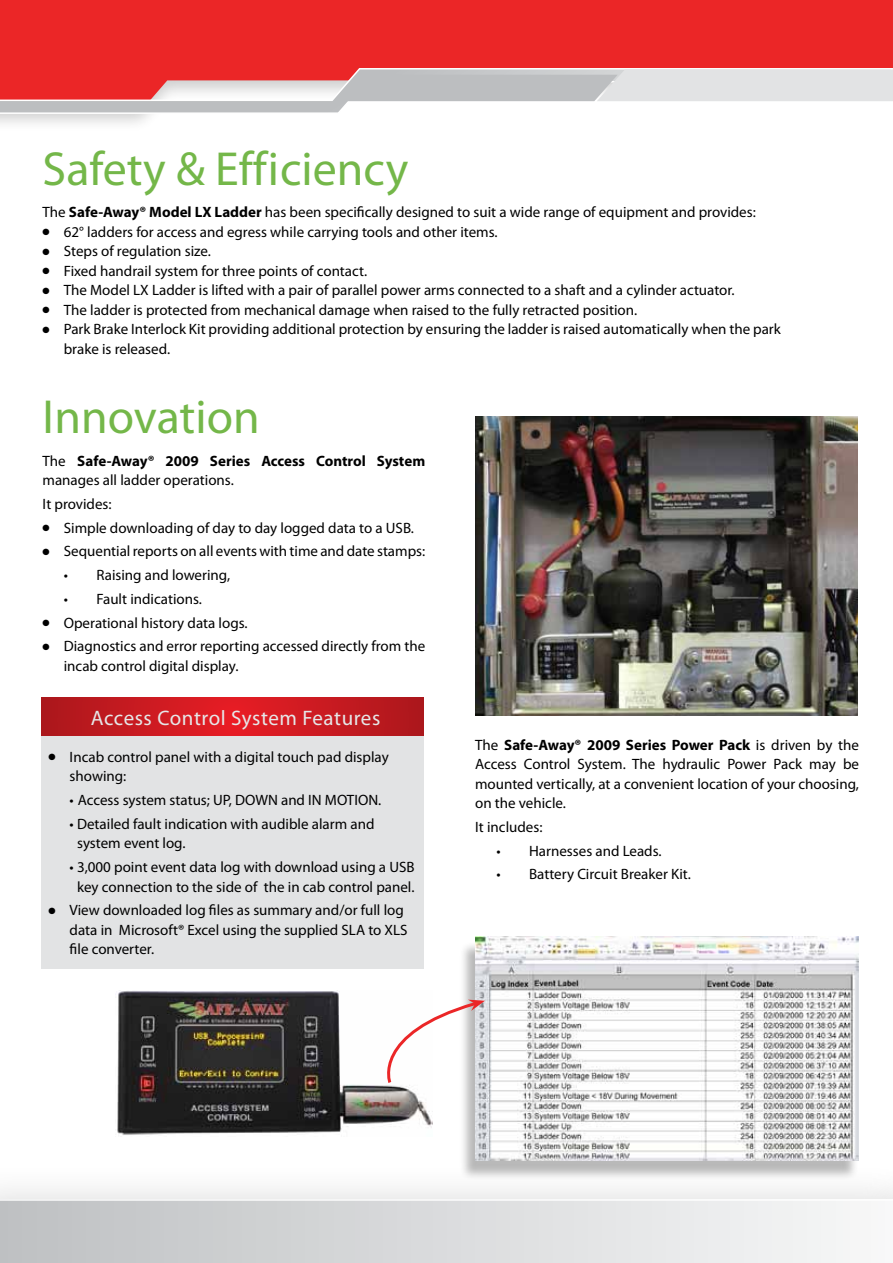
<style>
.page{position:relative;width:893px;height:1263px;background:#fff}
.page>*{position:absolute;margin:0;border:0;box-sizing:border-box;transform-origin:0 0}
.t1{font:48px "Myriad Pro";color:#74b749}
.t2{font:21px "Myriad Pro";letter-spacing:.02em;color:#e6e7e8}
.t3{font:15px/19.5px "Myriad Pro";color:#000}
.t4{font:700 15px/19.5px "Myriad Pro";color:#000}
.s1{font-weight:700}
.s2{font-weight:400}
</style>
<div class="page">
<div style="left:0;top:0;width:893px;height:132px;background:#000;opacity:.2"></div>
<div style="left:0;top:0;width:893px;height:67px;background:#eb2627"></div>
<div style="left:0;top:1161px;width:893px;height:102px;background:#f8f8f8"></div>
<svg style="left:0;top:1198px;width:893px;height:65px"></svg>
<svg style="left:0;top:67px;width:893px;height:48px"></svg>
<img style="left:475px;top:416px;width:383px;height:300px">
<svg style="left:41px;top:698px;width:383px;height:38px;background:#c81a20"></svg>
<div style="left:41px;top:736px;width:383px;height:233px;background:#e2e3e4"></div>
<img style="left:115px;top:991px;width:318px;height:144px">
<div style="left:459px;top:941px;width:400px;height:240px;background:#000;opacity:.28"></div>
<img style="left:475px;top:937px;width:384px;height:223px">
<svg style="left:372px;top:1000px;width:113px;height:85px"></svg>
<h1 class="t1" style="left:43px;top:139px;width:367px">Safety &amp; Efficiency</h1>
<p class="t3" style="left:43px;top:202px;width:715px">The <span class="s1">Safe-Away® Model LX Ladder</span> has been specifically designed to suit a wide range of equipment and provides:</p>
<p class="t3" style="left:43px;top:222px;width:457px">● 62° ladders for access and egress while carrying tools and other items.</p>
<p class="t3" style="left:43px;top:241px;width:170px">● Steps of regulation size.</p>
<p class="t3" style="left:43px;top:261px;width:326px">● Fixed handrail system for three points of contact.</p>
<p class="t3" style="left:43px;top:280px;width:694px">● The Model LX Ladder is lifted with a pair of parallel power arms connected to a shaft and a cylinder actuator.</p>
<p class="t3" style="left:43px;top:300px;width:596px">● The ladder is protected from mechanical damage when raised to the fully retracted position.</p>
<p class="t3" style="left:64px;top:319px;width:719px;text-indent:-21px">● Park Brake Interlock Kit providing additional protection by ensuring the ladder is raised automatically when the park brake is released.</p>
<h1 class="t1" style="left:43px;top:388px;width:219px">Innovation</h1>
<p class="t4" style="left:43px;top:450px;width:384px"><span class="s2">The</span> Safe-Away® 2009 Series Access Control System <span class="s2">manages all ladder operations.</span></p>
<p class="t3" style="left:43px;top:494px;width:71px">It provides:</p>
<p class="t3" style="left:43px;top:517px;width:373px">● Simple downloading of day to day logged data to a USB.</p>
<p class="t3" style="left:43px;top:541px;width:384px">● Sequential reports on all events with time and date stamps:</p>
<p class="t3" style="left:64px;top:565px;width:168px">• Raising and lowering,</p>
<p class="t3" style="left:64px;top:589px;width:140px">• Fault indications.</p>
<p class="t3" style="left:43px;top:613px;width:207px">● Operational history data logs.</p>
<p class="t3" style="left:64px;top:636px;width:363px;text-indent:-21px">● Diagnostics and error reporting accessed directly from the incab control digital display.</p>
<h2 class="t2" style="left:91px;top:704px;width:291px">Access Control System Features</h2>
<p class="t3" style="left:70px;top:747px;width:321px;text-indent:-21px">● Incab control panel with a digital touch pad display showing:</p>
<p class="t3" style="left:70px;top:790px;width:313px">• Access system status; UP, DOWN and IN MOTION.</p>
<p class="t3" style="left:77px;top:814px;width:299px;text-indent:-7px">• Detailed fault indication with audible alarm and system event log.</p>
<p class="t3" style="left:70px;top:857px;width:346px;text-align:center">• 3,000 point event data log with download using a USB key connection to the side of the in cab control panel.</p>
<p class="t3" style="left:70px;top:900px;width:340px;text-indent:-21px">● View downloaded log files as summary and/or full log data in Microsoft® Excel using the supplied SLA to XLS file converter.</p>
<p class="t3" style="left:475px;top:734px;width:385px;text-align:justify">The <span class="s1">Safe-Away® 2009 Series Power Pack</span> is driven by the Access Control System. The hydraulic Power Pack may be mounted vertically, at a convenient location of your choosing, on the vehicle.</p>
<p class="t3" style="left:475px;top:817px;width:69px">It includes:</p>
<p class="t3" style="left:496px;top:840px;width:167px">• Harnesses and Leads.</p>
<p class="t3" style="left:496px;top:864px;width:196px">• Battery Circuit Breaker Kit.</p>
</div>
